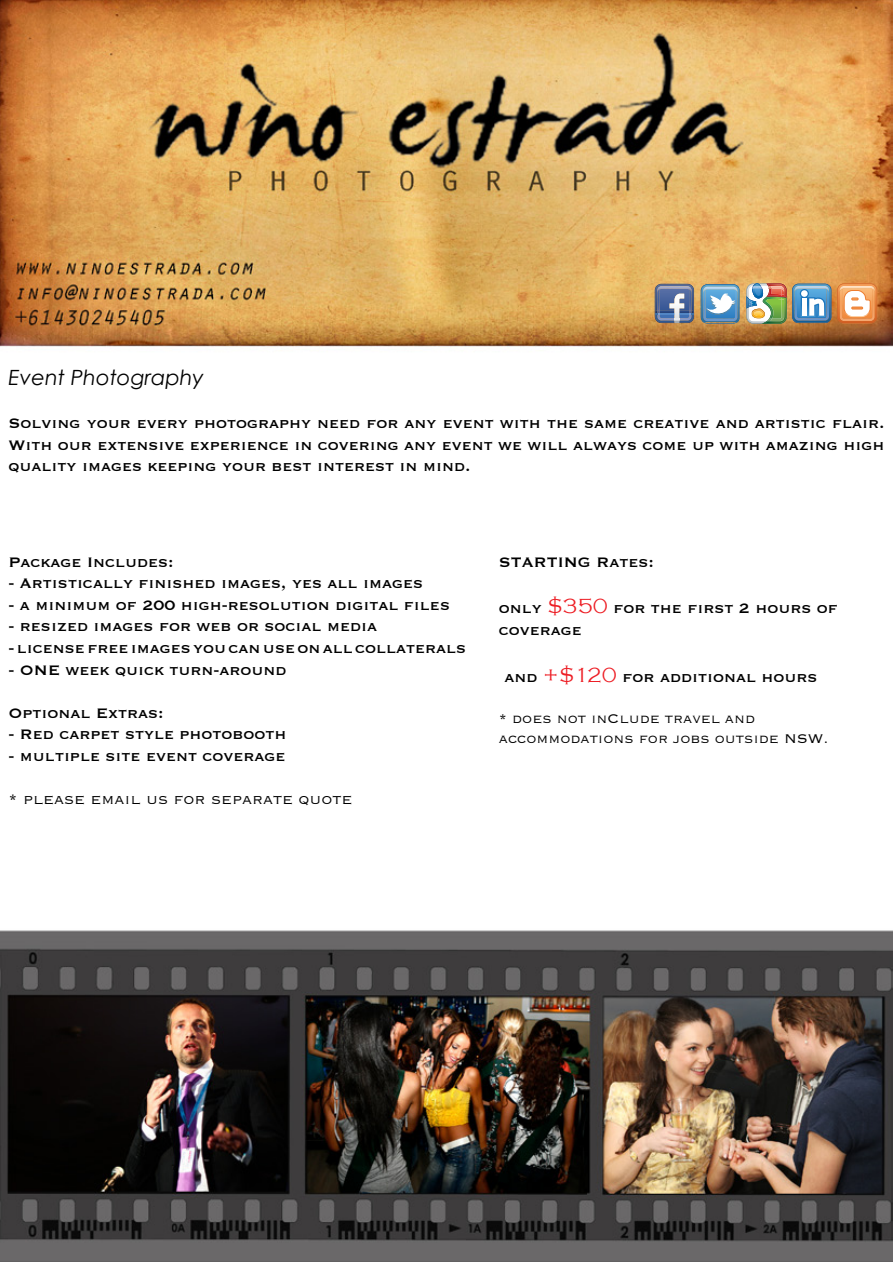
<style>
.page{position:relative;width:893px;height:1263px;background:#fff}
.page>*{position:absolute;margin:0;border:0;box-sizing:border-box;transform-origin:0 0}
.t1{font:italic 21px "Century Gothic";color:#000}
.t2{font:18px/21.6px "Copperplate";color:#000;text-align:justify}
.t3{font:300 18px "Copperplate";color:#000}
.t4{font:300 16.5px/19.8px "Copperplate";color:#000}
.s1{font-family:"Copperplate Gothic";font-weight:300;font-size:21px;color:#ed1d24}
</style>
<div class="page">
<img style="left:0;top:0;width:892px;height:1262px">
<svg style="left:655px;top:284px;width:39px;height:39px"></svg>
<img style="left:657px;top:286px;width:35px;height:7px">
<svg style="left:701px;top:284px;width:39px;height:40px"></svg>
<img style="left:746px;top:284px;width:85px;height:40px">
<div style="left:801px;top:290px;width:7px;height:7px;background:#fff;border-radius:50%"></div>
<svg style="left:837px;top:283px;width:40px;height:41px"></svg>
<p class="t1" style="left:9px;top:365px;width:197px">Event Photography</p>
<p class="t2" style="left:9px;top:411px;width:877px">Solving your every photography need for any event with the same creative and artistic flair.<br>With our extensive experience in covering any event we will always come up with amazing high quality images keeping your best interest in mind.</p>
<p class="t2" style="left:9px;top:550px;width:167px">Package Includes:</p>
<p class="t2" style="left:9px;top:571px;width:416px">- Artistically finished images, yes all images</p>
<p class="t2" style="left:9px;top:593px;width:443px">- a minimum of 200 high-resolution digital files</p>
<p class="t2" style="left:9px;top:614px;width:370px">- resized images for web or social media</p>
<p class="t2" style="left:9px;top:636px;width:459px">- license free images you can use on all collaterals</p>
<p class="t2" style="left:9px;top:658px;width:280px">- ONE week quick turn-around</p>
<p class="t2" style="left:9px;top:701px;width:157px">Optional Extras:</p>
<p class="t2" style="left:9px;top:722px;width:280px">- Red carpet style photobooth</p>
<p class="t2" style="left:9px;top:744px;width:279px">- multiple site event coverage</p>
<p class="t3" style="left:9px;top:788px;width:346px">* please email us for separate quote</p>
<p class="t2" style="left:499px;top:550px;width:156px">STARTING Rates:</p>
<p class="t2" style="left:499px;top:596px;width:340px">only <span class="s1">$350</span> for the first 2 hours of coverage</p>
<p class="t2" style="left:504px;top:665px;width:315px">and <span class="s1">+$120</span> for additional hours</p>
<p class="t4" style="left:499px;top:708px;width:331px">* does not inClude travel and accommodations for jobs outside NSW.</p>
</div>
